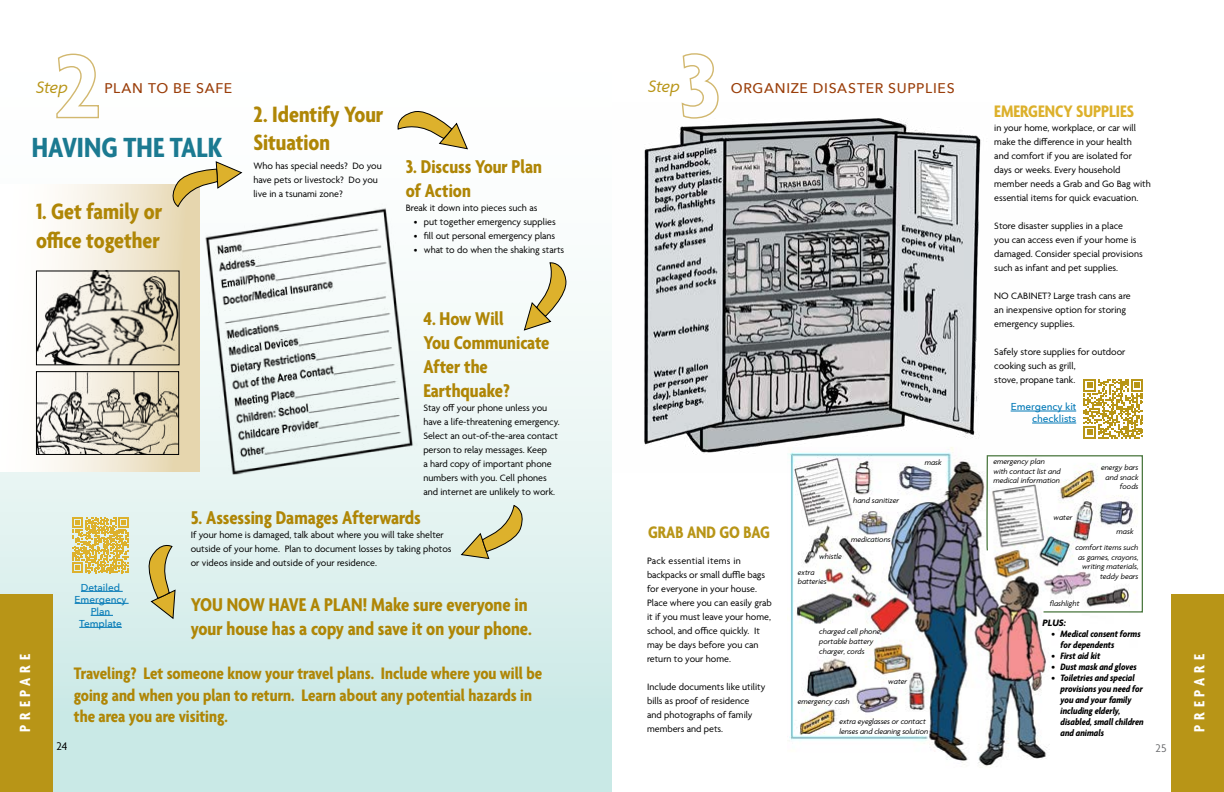
<style>
.page{position:relative;width:1224px;height:792px;background:#fff}
.page>*{position:absolute;margin:0;border:0;box-sizing:border-box;transform-origin:0 0}
.t1{font:700 condensed 30px "Agenda";color:#1b7a91}
.t2{font:700 condensed 24px/28.8px "Agenda";color:#af8606}
.t3{font:700 condensed 20px/24px "Agenda";color:#af8606}
.t4{font:700 condensed 18px/21.6px "Agenda";color:#af8606}
.t5{font:700 condensed 18px "Agenda";color:#ddb12c}
.t6{font:700 condensed 18px "Agenda";color:#b89517}
.t7{font:italic 18px "Agenda";letter-spacing:-.025em;color:#b89517}
.t8{font:700 condensed 16px "Agenda";letter-spacing:.3em;color:#fff}
.t9{font:500 14px "Avenir Next";letter-spacing:.05em;color:#9a3e0a}
.t10{font:12px "Agenda";color:#6d6e71}
.t11{font:12px "Agenda";color:#000}
.t12{font:10px/14px "Agenda";color:#000}
.t13{font:italic 700 condensed 10px/11px "Agenda";color:#000}
.t14{font:500 10px/12px "Avenir Next";color:#0078b6;text-align:right}
.t15{font:italic 700 10px "Agenda";color:#000}
.t16{font:italic 8px/9.6px "Agenda";color:#000}
</style>
<div class="page">
<img style="left:789px;top:472px;width:271px;height:295px">
<div style="left:0;top:0;width:612px;height:792px;background:linear-gradient(to bottom,#fff,#cbe9e5)"></div>
<div style="left:0;top:184px;width:199px;height:288px;background:linear-gradient(to right,#fff,#e4d4af)"></div>
<div style="left:0;top:594px;width:52px;height:198px;background:#b89517"></div>
<div style="left:1172px;top:594px;width:52px;height:198px;background:#b89517"></div>
<svg style="left:56px;top:53px;width:44px;height:66px"></svg>
<svg style="left:682px;top:53px;width:37px;height:49px"></svg>
<img style="left:38px;top:373px;width:139px;height:80px">
<div style="left:36px;top:371px;width:143px;height:84px;border:1px solid #000"></div>
<img style="left:38px;top:273px;width:140px;height:90px">
<div style="left:36px;top:271px;width:144px;height:94px;border:1px solid #000"></div>
<svg style="left:167px;top:161px;width:76px;height:46px"></svg>
<svg style="left:395px;top:108px;width:73px;height:41px"></svg>
<svg style="left:524px;top:261px;width:44px;height:70px"></svg>
<svg style="left:461px;top:506px;width:65px;height:53px;background:#d4d2ad"></svg>
<svg style="left:144px;top:541px;width:32px;height:78px;background:#cbc591"></svg>
<img style="left:644px;top:102px;width:396px;height:370px">
<hr style="left:1011px;top:411px;width:65px;height:1px;background:#0078b6">
<hr style="left:1032px;top:423px;width:44px;height:1px;background:#0078b6">
<hr style="left:81px;top:591px;width:42px;height:1px;background:#0078b6">
<hr style="left:75px;top:603px;width:54px;height:1px;background:#0078b6">
<svg style="left:91px;top:615px;width:22px;height:1px"></svg>
<hr style="left:79px;top:627px;width:43px;height:1px;background:#0078b6">
<svg style="left:73px;top:517px;width:55px;height:56px;background:#dec56a"></svg>
<svg style="left:1083px;top:379px;width:60px;height:60px"></svg>
<img style="left:204px;top:202px;width:215px;height:273px">
<img style="left:986px;top:455px;width:157px;height:158px">
<div style="left:1040px;top:714px;width:16px;height:15px;background:#fff"></div>
<h3 class="t7" style="left:36px;top:76px;width:33px">Step</h3>
<h3 class="t9" style="left:104px;top:76px;width:129px">PLAN TO BE SAFE</h3>
<h3 class="t7" style="left:648px;top:75px;width:33px">Step</h3>
<h3 class="t9" style="left:731px;top:76px;width:225px">ORGANIZE DISASTER SUPPLIES</h3>
<h2 class="t2" style="left:253px;top:101px;width:132px">2. Identify Your<br>Situation</h2>
<h3 class="t5" style="left:994px;top:101px;width:141px">EMERGENCY SUPPLIES</h3>
<p class="t12" style="left:994px;top:121px;width:158px">in your home, workplace, or car will make the difference in your health<br>and comfort if you are isolated for days or weeks. Every household member needs a Grab and Go Bag with essential items for quick evacuation.</p>
<p class="t12" style="left:994px;top:219px;width:150px">Store disaster supplies in a place<br>you can access even if your home is damaged. Consider special provisions such as infant and pet supplies.</p>
<p class="t12" style="left:994px;top:289px;width:138px">NO CABINET? Large trash cans are an inexpensive option for storing emergency supplies.</p>
<p class="t12" style="left:994px;top:345px;width:133px">Safely store supplies for outdoor cooking such as grill,<br>stove, propane tank.</p>
<h1 class="t1" style="left:32px;top:131px;width:192px">HAVING THE TALK</h1>
<h3 class="t3" style="left:406px;top:155px;width:138px">3. Discuss Your Plan of Action</h3>
<p class="t12" style="left:406px;top:201px;width:133px">Break it down into pieces such as</p>
<p class="t12" style="left:414px;top:215px;width:143px">• put together emergency supplies</p>
<p class="t12" style="left:414px;top:229px;width:143px">• fill out personal emergency plans</p>
<p class="t12" style="left:414px;top:243px;width:152px">• what to do when the shaking starts</p>
<p class="t12" style="left:253px;top:159px;width:130px">Who has special needs? Do you have pets or livestock? Do you live in a tsunami zone?</p>
<h2 class="t2" style="left:36px;top:199px;width:128px">1. Get family or office together</h2>
<h3 class="t3" style="left:423px;top:308px;width:128px">4. How Will<br>You Communicate<br>After the<br>Earthquake?</h3>
<p class="t12" style="left:423px;top:401px;width:138px">Stay off your phone unless you have a life-threatening emergency.<br>Select an out-of-the-area contact person to relay messages. Keep<br>a hard copy of important phone numbers with you. Cell phones and internet are unlikely to work.</p>
<p class="t14" style="left:1011px;top:400px;width:67px">Emergency kit checklists</p>
<p class="t16" style="left:993px;top:457px;width:69px">emergency plan with contact list and medical information</p>
<p class="t16" style="left:1053px;top:513px;width:21px">water</p>
<p class="t16" style="left:925px;top:458px;width:19px">mask</p>
<p class="t16" style="left:1101px;top:463px;width:39px;text-align:right">energy bars and snack foods</p>
<p class="t16" style="left:853px;top:495px;width:48px">hand sanitizer</p>
<h3 class="t3" style="left:191px;top:507px;width:232px">5. Assessing Damages Afterwards</h3>
<p class="t12" style="left:191px;top:529px;width:262px">If your home is damaged, talk about where you will take shelter outside of your home. Plan to document losses by taking photos or videos inside and outside of your residence.</p>
<h3 class="t6" style="left:648px;top:523px;width:124px">GRAB AND GO BAG</h3>
<p class="t16" style="left:1117px;top:526px;width:19px">mask</p>
<p class="t16" style="left:851px;top:534px;width:41px">medications</p>
<p class="t16" style="left:1075px;top:543px;width:65px;text-align:right">comfort items such as games, crayons, writing materials, teddy bears</p>
<p class="t16" style="left:819px;top:551px;width:24px">whistle</p>
<p class="t16" style="left:798px;top:567px;width:31px">extra batteries</p>
<p class="t12" style="left:647px;top:555px;width:126px">Pack essential items in backpacks or small duffle bags for everyone in your house.<br>Place where you can easily grab it if you must leave your home, school, and office quickly. It may be days before you can return to your home.</p>
<p class="t12" style="left:647px;top:681px;width:120px">Include documents like utility bills as proof of residence and photographs of family members and pets.</p>
<p class="t14" style="left:75px;top:581px;width:53px;text-align:center">Detailed<br>Emergency<br>Plan<br>Template</p>
<h3 class="t3" style="left:191px;top:594px;width:343px">YOU NOW HAVE A PLAN! Make sure everyone in your house has a copy and save it on your phone.</h3>
<p class="t16" style="left:1050px;top:599px;width:31px">flashlight</p>
<p class="t15" style="left:1043px;top:618px;width:25px">PLUS:</p>
<p class="t13" style="left:1061px;top:629px;width:82px;text-indent:-9px">• Medical consent forms for dependents</p>
<p class="t13" style="left:1052px;top:651px;width:50px">• First aid kit</p>
<p class="t13" style="left:1052px;top:662px;width:87px">• Dust mask and gloves</p>
<p class="t13" style="left:1061px;top:673px;width:84px;text-indent:-9px">• Toiletries and special provisions you need for you and your family including elderly,</p>
<p class="t13" style="left:1061px;top:717px;width:85px;text-indent:-9px">• disabled, small children and animals</p>
<p class="t16" style="left:819px;top:627px;width:64px">charged cell phone, portable battery charger, cords</p>
<p class="t16" style="left:819px;top:665px;width:5px">\</p>
<p class="t16" style="left:798px;top:696px;width:53px">emergency cash</p>
<p class="t16" style="left:840px;top:717px;width:90px">extra eyeglasses or contact lenses and cleaning solution</p>
<h3 class="t8" style="left:16px;top:732px;width:79px;rotate:-90deg">PREPARE</h3>
<h3 class="t8" style="left:1191px;top:732px;width:79px;rotate:-90deg">PREPARE</h3>
<h3 class="t4" style="left:74px;top:664px;width:470px">Traveling? Let someone know your travel plans. Include where you will be going and when you plan to return. Learn about any potential hazards in the area you are visiting.</h3>
<p class="t16" style="left:888px;top:677px;width:21px">water</p>
<p class="t11" style="left:57px;top:740px;width:13px">24</p>
<p class="t10" style="left:1156px;top:741px;width:12px">25</p>
</div>
